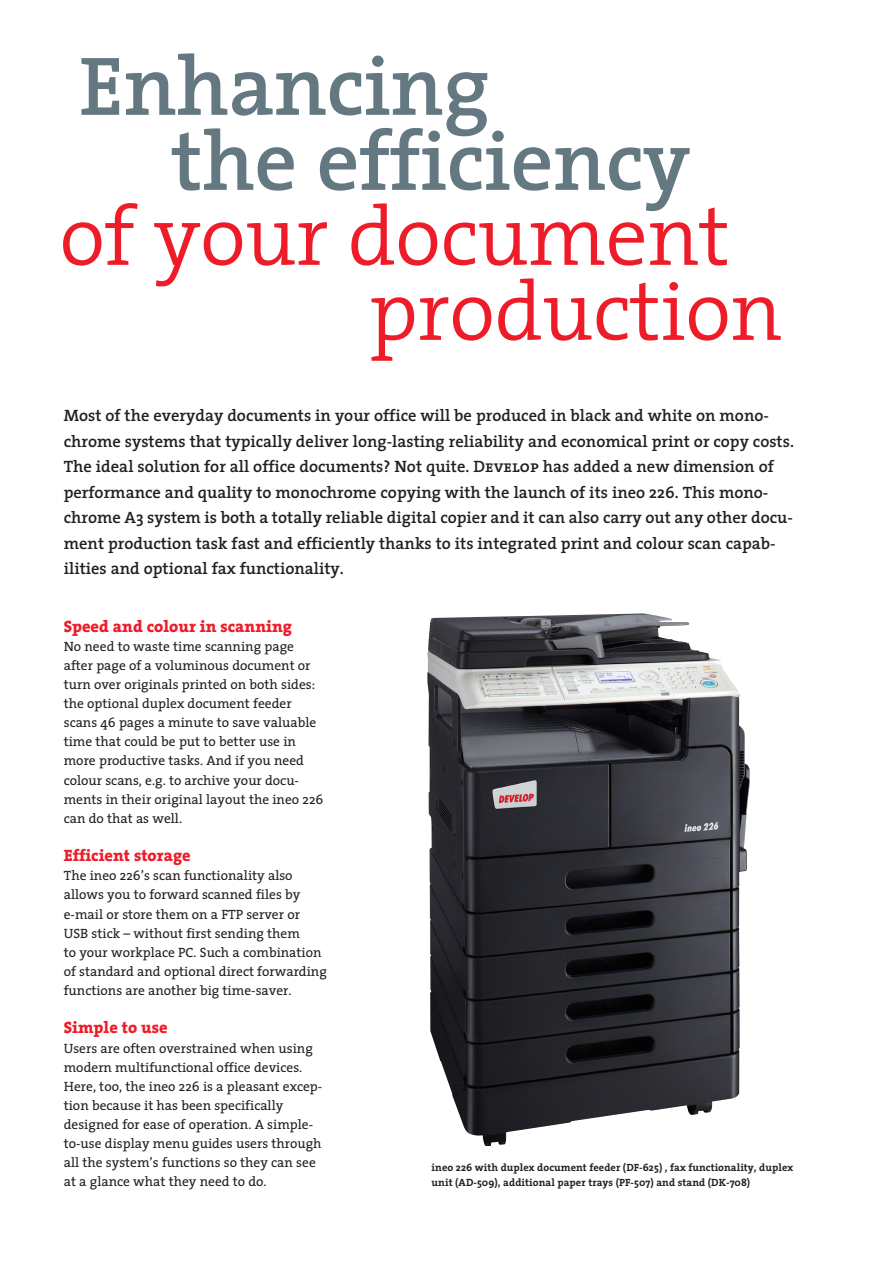
<style>
.page{position:relative;width:893px;height:1263px;background:#fff}
.page>*{position:absolute;margin:0;border:0;box-sizing:border-box;transform-origin:0 0}
.t1{font:300 84px "The Serif";letter-spacing:-.005em;color:#ee1c28}
.t2{font:600 84px "The Serif";letter-spacing:-.005em;color:#647882}
.t3{font:600 16.5px/25.5px "The Serif";color:#231f20}
.t4{font:800 16.5px "The Serif";color:#ee1c28}
.t5{font:13.5px/19.2px "The Serif";color:#231f20}
.t6{font:700 10.5px/15.9px "The Serif";letter-spacing:.005em;color:#231f20}
.s1{font-family:"The Serif Semi Bold Caps";font-weight:400}
</style>
<div class="page">
<img style="left:427px;top:613px;width:320px;height:533px">
<p class="t2" style="left:79px;top:32px;width:412px">Enhancing</p>
<p class="t2" style="left:171px;top:107px;width:520px">the efficiency</p>
<p class="t1" style="left:60px;top:182px;width:672px">of your document</p>
<p class="t1" style="left:369px;top:257px;width:415px">production</p>
<p class="t3" style="left:64px;top:403px;width:707px">Most of the everyday documents in your office will be produced in black and white on mono-</p>
<p class="t3" style="left:64px;top:428px;width:732px">chrome systems that typically deliver long-lasting reliability and economical print or copy costs.<br>The ideal solution for all office documents? Not quite. <span class="s1">Develop</span> has added a new dimension of performance and quality to monochrome copying with the launch of its ineo 226. This mono&shy;chrome A3 system is both a totally reliable digital copier and it can also carry out any other docu&shy;ment production task fast and efficiently thanks to its integrated print and colour scan capab-</p>
<p class="t3" style="left:64px;top:556px;width:282px">ilities and optional fax functionality.</p>
<p class="t4" style="left:64px;top:615px;width:230px">Speed and colour in scanning</p>
<p class="t5" style="left:64px;top:637px;width:232px">No need to waste time scanning page</p>
<p class="t5" style="left:64px;top:656px;width:261px">after page of a voluminous document or turn over originals printed on both sides: the optional duplex document feeder scans 46 pages a minute to save valuable time that could be put to better use in more productive tasks. And if you need colour scans, e.g. to archive your docu&shy;ments in their original layout the ineo 226 can do that as well.</p>
<p class="t4" style="left:64px;top:845px;width:129px">Efficient storage</p>
<p class="t5" style="left:64px;top:866px;width:265px">The ineo 226’s scan functionality also allows you to forward scanned files by e-mail or store them on a FTP server or USB stick – without first sending them<br>to your workplace PC. Such a combination of standard and optional direct forwarding functions are another big time-saver.</p>
<p class="t4" style="left:64px;top:1017px;width:105px">Simple to use</p>
<p class="t5" style="left:64px;top:1038px;width:260px">Users are often overstrained when using modern multifunctional office devices.<br>Here, too, the ineo 226 is a pleasant excep&shy;tion because it has been specifically designed for ease of operation. A simple&shy;to-use display menu guides users through all the system’s functions so they can see at a glance what they need to do.</p>
<p class="t6" style="left:432px;top:1159px;width:363px">ineo 226 with duplex document feeder (DF-625) , fax functionality, duplex unit (AD-509), additional paper trays (PF-507) and stand (DK-708)</p>
</div>
